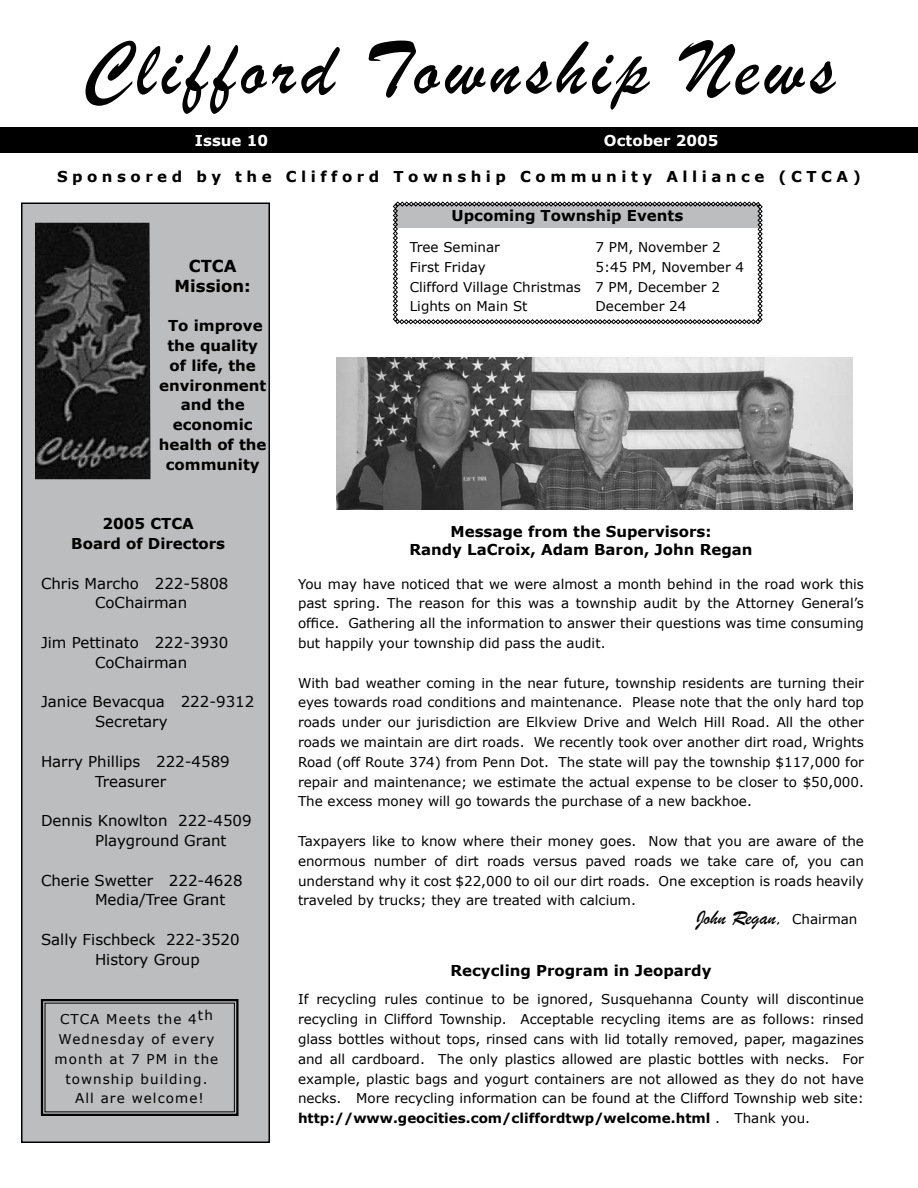
<style>
.page{position:relative;width:918px;height:1188px;background:#fff}
.page>*{position:absolute;margin:0;border:0;box-sizing:border-box;transform-origin:0 0}
.t1{font:81px "Brush Script";letter-spacing:.07em;color:#000}
.t2{font:21px "Brush Script";color:#000}
.t3{font:700 16.5px/19.8px "Verdana";color:#000;text-align:center}
.t4{font:15px/19.8px "Verdana";color:#000}
.t5{font:700 15px/19.8px "Verdana";color:#000;text-align:center}
.t6{font:700 15px "Verdana";letter-spacing:.3em;color:#000}
.t7{font:700 15px "Verdana";color:#fff}
.t8{font:13.5px/19.8px "Verdana";color:#000;text-align:justify}
.t9{font:13.5px/19.8px "Verdana";letter-spacing:.08em;color:#000;text-align:center}
.s1{font-family:"Verdana";font-size:13.5px}
.s2{font-weight:700}
</style>
<div class="page">
<div style="left:0;top:127px;width:918px;height:26px;background:#000"></div>
<div style="left:22px;top:203px;width:247px;height:939px;background:#bcbdbf"></div>
<div style="left:21px;top:202px;width:249px;height:941px;border:2px solid #000"></div>
<img style="left:35px;top:223px;width:115px;height:256px">
<svg style="left:40px;top:999px;width:199px;height:117px"></svg>
<svg style="left:393px;top:202px;width:370px;height:122px"></svg>
<img style="left:337px;top:357px;width:516px;height:152px">
<h1 class="t1" style="left:82px;top:19px;width:754px">Clifford Township News</h1>
<p class="t7" style="left:195px;top:131px;width:75px">Issue 10</p>
<p class="t7" style="left:604px;top:131px;width:116px">October 2005</p>
<p class="t6" style="left:57px;top:167px;width:805px">Sponsored by the Clifford Township Community Alliance (CTCA)</p>
<p class="t3" style="left:175px;top:255px;width:78px">CTCA<br>Mission:</p>
<p class="t5" style="left:159px;top:315px;width:109px">To improve the quality of life, the environment and the economic health of the community</p>
<p class="t5" style="left:71px;top:513px;width:155px">2005 CTCA<br>Board of Directors</p>
<p class="t4" style="left:95px;top:573px;width:135px;text-indent:-54px">Chris Marcho 222-5808<br>CoChairman</p>
<p class="t4" style="left:95px;top:632px;width:135px;text-indent:-54px">Jim Pettinato 222-3930<br>CoChairman</p>
<p class="t4" style="left:95px;top:692px;width:161px;text-indent:-54px">Janice Bevacqua 222-9312<br>Secretary</p>
<p class="t4" style="left:95px;top:751px;width:136px;text-indent:-54px">Harry Phillips 222-4589<br>Treasurer</p>
<p class="t4" style="left:95px;top:810px;width:158px;text-indent:-54px">Dennis Knowlton 222-4509<br>Playground Grant</p>
<p class="t4" style="left:95px;top:870px;width:149px;text-indent:-54px">Cherie Swetter 222-4628<br>Media/Tree Grant</p>
<p class="t4" style="left:95px;top:929px;width:146px;text-indent:-54px">Sally Fischbeck 222-3520<br>History Group</p>
<p class="t9" style="left:55px;top:1009px;width:165px">CTCA Meets the 4th<br>Wednesday of every month at 7 PM in the township building.<br>All are welcome!</p>
<p class="t5" style="left:452px;top:206px;width:233px">Upcoming Township Events</p>
<p class="t8" style="left:410px;top:237px;width:92px">Tree Seminar</p>
<p class="t8" style="left:596px;top:237px;width:127px">7 PM, November 2</p>
<p class="t8" style="left:410px;top:257px;width:77px">First Friday</p>
<p class="t8" style="left:410px;top:257px;width:336px;text-align:left;text-indent:186px">5:45 PM, November 4<br>Clifford Village Christmas 7 PM, December 2<br>Lights on Main St</p>
<p class="t8" style="left:596px;top:296px;width:92px">December 24</p>
<p class="t5" style="left:409px;top:522px;width:345px;line-height:18px">Message from the Supervisors:<br>Randy LaCroix, Adam Baron, John Regan</p>
<p class="t8" style="left:298px;top:573px;width:568px">You may have noticed that we were almost a month behind in the road work this past spring. The reason for this was a township audit by the Attorney General’s office. Gathering all the information to answer their questions was time consuming but happily your township did pass the audit.</p>
<p class="t8" style="left:298px;top:672px;width:568px">With bad weather coming in the near future, township residents are turning their eyes towards road conditions and maintenance. Please note that the only hard top roads under our jurisdiction are Elkview Drive and Welch Hill Road. All the other roads we maintain are dirt roads. We recently took over another dirt road, Wrights Road (off Route 374) from Penn Dot. The state will pay the township $117,000 for repair and maintenance; we estimate the actual expense to be closer to $50,000.<br>The excess money will go towards the purchase of a new backhoe.</p>
<p class="t8" style="left:298px;top:831px;width:568px">Taxpayers like to know where their money goes. Now that you are aware of the enormous number of dirt roads versus paved roads we take care of, you can understand why it cost $22,000 to oil our dirt roads. One exception is roads heavily traveled by trucks; they are treated with calcium.</p>
<h2 class="t2" style="left:696px;top:905px;width:163px">John Regan, <span class="s1">Chairman</span></h2>
<p class="t5" style="left:450px;top:960px;width:263px">Recycling Program in Jeopardy</p>
<p class="t8" style="left:298px;top:989px;width:568px">If recycling rules continue to be ignored, Susquehanna County will discontinue recycling in Clifford Township. Acceptable recycling items are as follows: rinsed glass bottles without tops, rinsed cans with lid totally removed, paper, magazines and all cardboard. The only plastics allowed are plastic bottles with necks. For example, plastic bags and yogurt containers are not allowed as they do not have necks. More recycling information can be found at the Clifford Township web site: <span class="s2">http://www.geocities.com/cliffordtwp/welcome.html</span> . Thank you.</p>
</div>
